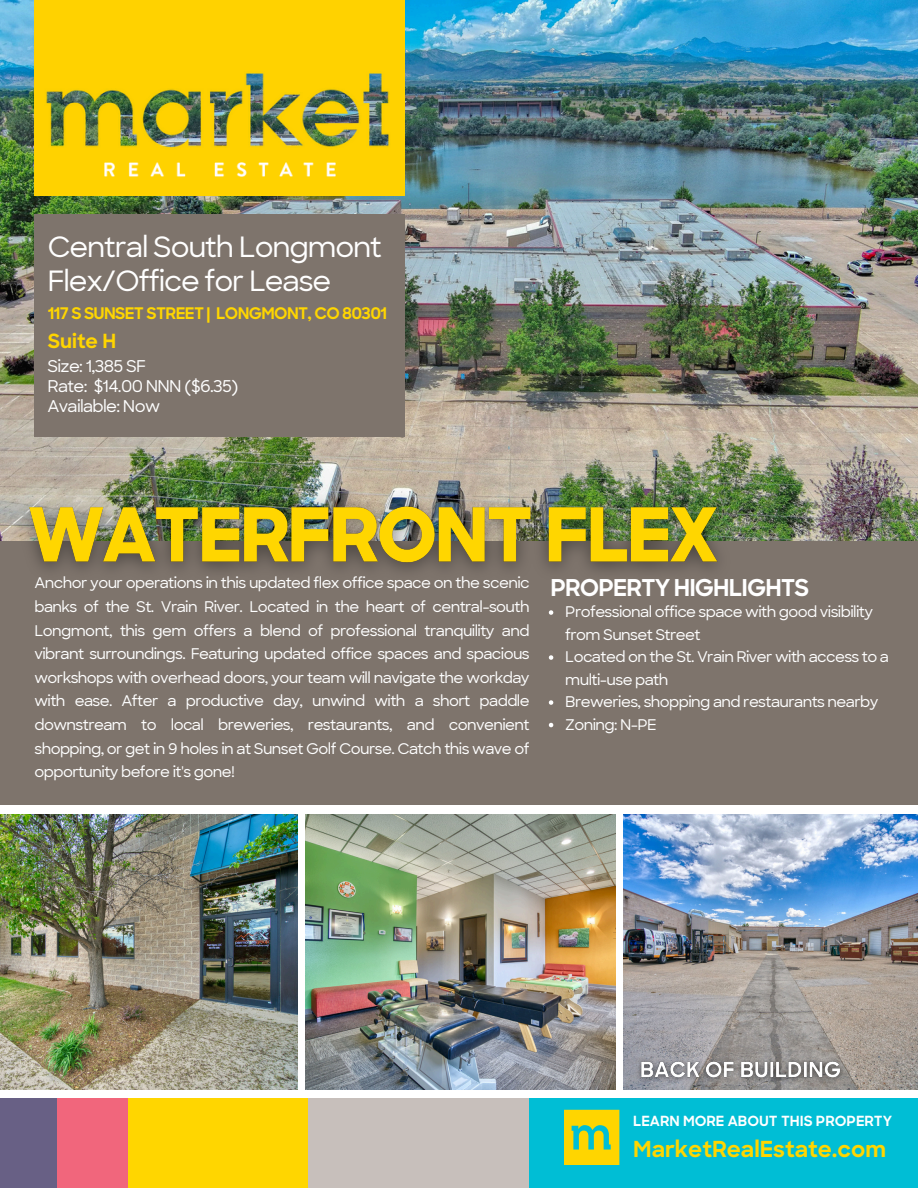
<style>
.page{position:relative;width:918px;height:1188px;background:#fff}
.page>*{position:absolute;margin:0;border:0;box-sizing:border-box;transform-origin:0 0}
.t1{font:500 28.5px/34.8px "Sharp Sans";letter-spacing:-.04em;color:#fff}
.t2{font:700 23.25px "Sharp Sans";letter-spacing:-.04em;color:#fff}
.t3{font:700 22.05px "Sharp Sans";color:#ffd600}
.t4{font:700 19.5px "Sharp Sans";color:#ffd500}
.t5{font:500 16.5px "Sharp Sans";letter-spacing:-.04em;color:#fff}
.t6{font:700 16.05px "Sharp Sans";letter-spacing:-.04em;color:#ffd600}
.t7{font:500 15px/23.7px "Sharp Sans";letter-spacing:-.04em;color:#fff}
.t8{font:700 13.95px "Sharp Sans";color:#fff}
</style>
<div class="page">
<img style="left:0;top:0;width:918px;height:541px">
<img style="left:0;top:815px;width:297px;height:274px">
<img style="left:624px;top:815px;width:294px;height:274px">
<img style="left:305px;top:815px;width:311px;height:274px">
<div style="left:34px;top:214px;width:371px;height:223px;background:#7e746c"></div>
<div style="left:0;top:541px;width:918px;height:264px;background:#7e746c"></div>
<img style="left:34px;top:0;width:371px;height:196px">
<div style="left:0;top:1099px;width:918px;height:89px;background:#00bed5"></div>
<div style="left:300px;top:1099px;width:229px;height:89px;background:#c7bfbb"></div>
<div style="left:92px;top:1099px;width:216px;height:89px;background:#ffd600"></div>
<div style="left:0;top:1099px;width:69px;height:89px;background:#686085"></div>
<div style="left:57px;top:1099px;width:71px;height:89px;background:#f1667c"></div>
<svg style="left:564px;top:1110px;width:55px;height:55px"></svg>
<img style="left:5px;top:485px;width:738px;height:86px">
<svg style="left:549px;top:610px;width:4px;height:5px"></svg>
<svg style="left:549px;top:655px;width:4px;height:5px"></svg>
<svg style="left:549px;top:700px;width:4px;height:5px"></svg>
<svg style="left:549px;top:723px;width:4px;height:4px"></svg>
<img style="left:632px;top:1052px;width:218px;height:37px">
<h6 class="t1" style="left:47px;top:229px;width:336px">Central South Longmont<br>Flex/Office for Lease</h6>
<h2 class="t6" style="left:48px;top:307px;width:341px">117 S SUNSET STREET | LONGMONT, CO 80301</h2>
<h4 class="t4" style="left:48px;top:334px;width:70px">Suite H</h4>
<p class="t5" style="left:47px;top:355px;width:100px">Size: 1,385 SF</p>
<p class="t5" style="left:47px;top:375px;width:193px">Rate: $14.00 NNN ($6.35)</p>
<p class="t5" style="left:47px;top:395px;width:114px">Available: Now</p>
<h5 class="t7" style="left:34px;top:571px;width:497px;text-align:justify">Anchor your operations in this updated flex office space on the scenic banks of the St. Vrain River. Located in the heart of central-south Longmont, this gem offers a blend of professional tranquility and vibrant surroundings. Featuring updated office spaces and spacious workshops with overhead doors, your team will navigate the workday with ease. After a productive day, unwind with a short paddle downstream to local breweries, restaurants, and convenient shopping, or get in 9 holes in at Sunset Golf Course. Catch this wave of opportunity before it's gone!</h5>
<p class="t2" style="left:550px;top:579px;width:260px">PROPERTY HIGHLIGHTS</p>
<p class="t7" style="left:565px;top:601px;width:309px;line-height:22.5px">Professional office space with good visibility from Sunset Street</p>
<p class="t7" style="left:565px;top:646px;width:325px;line-height:22.5px">Located on the St. Vrain River with access to a multi-use path</p>
<p class="t7" style="left:565px;top:690px;width:315px">Breweries, shopping and restaurants nearby</p>
<h3 class="t7" style="left:565px;top:712px;width:93px">Zoning: N-PE</h3>
<p class="t8" style="left:633px;top:1115px;width:261px">LEARN MORE ABOUT THIS PROPERTY</p>
<p class="t3" style="left:633px;top:1141px;width:254px">MarketRealEstate.com</p>
</div>
